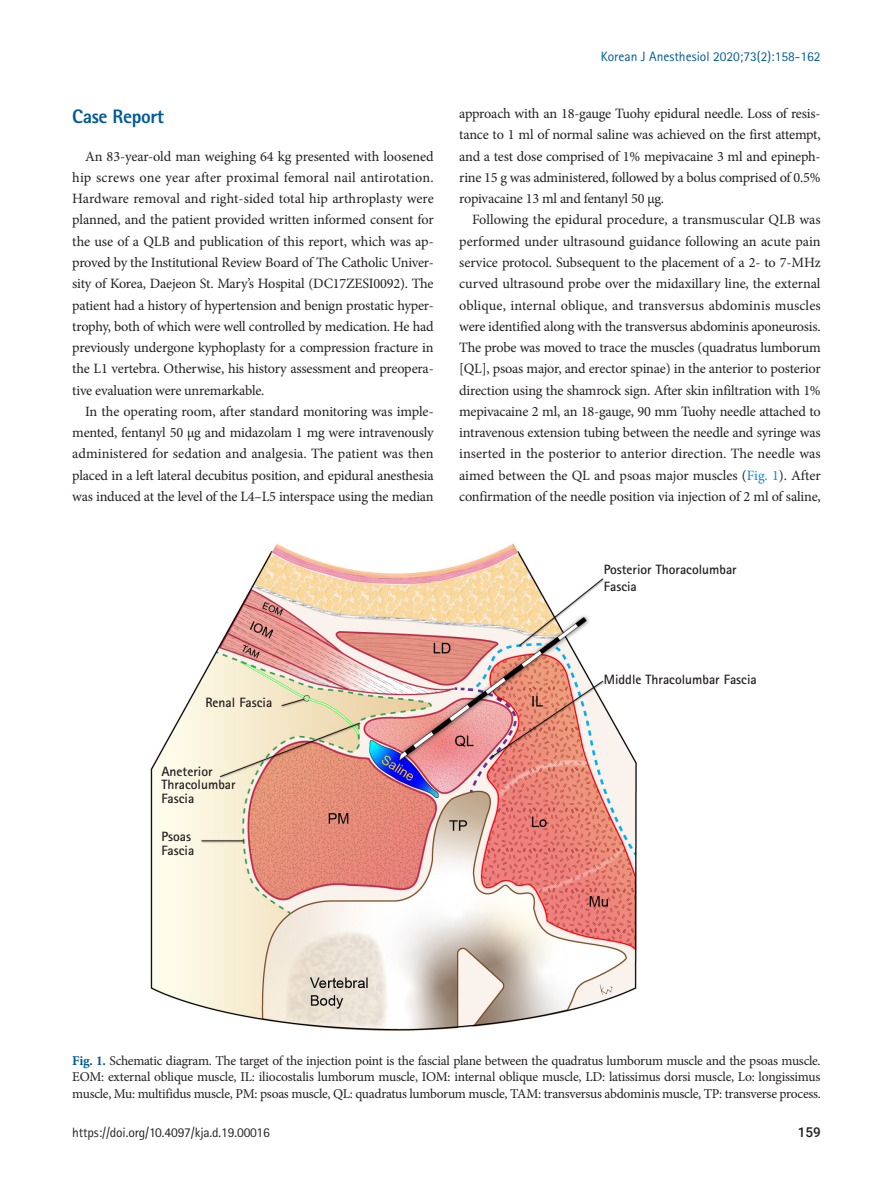
<style>
.page{position:relative;width:893px;height:1191px;background:#fff}
.page>*{position:absolute;margin:0;border:0;box-sizing:border-box;transform-origin:0 0}
.body-title{font:800 19.5px "Rotis Sans Serif Std";letter-spacing:-.02em;color:#015a98}
.body{font:14.25px/21.3px "Minion Pro";letter-spacing:-.015em;color:#231f20;text-align:justify}
.fig-caption{font:13.5px/16.5px "Minion Pro";letter-spacing:-.02em;color:#231f20;text-align:justify}
.Picture_print{font:700 13.5px/16.2px "Rotis Sans Serif Std";color:#231f20}
.t1{font:13.5px "Rotis Sans Serif Std";letter-spacing:-.01em;color:#231f20}
.t2{font:13.5px "Rotis Sans Serif Std";color:#015a98}
.t3{font:500 13.5px "Roboto";color:#231f20}
.s1{color:#0b88de}
.s2{font-weight:700;color:#015a98}
</style>
<div class="page">
<img style="left:150px;top:543px;width:487px;height:488px">
<div style="left:604px;top:560px;width:165px;height:37px;background:#fff"></div>
<div style="left:604px;top:661px;width:165px;height:38px;background:#fff"></div>
<p class="body-title" style="left:72px;top:103px;width:93px">Case Report</p>
<p class="body" style="left:72px;top:145px;width:363px;text-indent:13px">An 83-year-old man weighing 64 kg presented with loosened hip screws one year after proximal femoral nail antirotation.<br>Hardware removal and right-sided total hip arthroplasty were planned, and the patient provided written informed consent for the use of a QLB and publication of this report, which was ap&shy;proved by the Institutional Review Board of The Catholic Univer&shy;sity of Korea, Daejeon St. Mary’s Hospital (DC17ZESI0092). The patient had a history of hypertension and benign prostatic hyper&shy;trophy, both of which were well controlled by medication. He had previously undergone kyphoplasty for a compression fracture in the L1 vertebra. Otherwise, his history assessment and preopera&shy;tive evaluation were unremarkable.</p>
<p class="body" style="left:72px;top:401px;width:363px;text-indent:13px">In the operating room, after standard monitoring was imple&shy;mented, fentanyl 50 µg and midazolam 1 mg were intravenously administered for sedation and analgesia. The patient was then placed in a left lateral decubitus position, and epidural anesthesia was induced at the level of the L4–L5 interspace using the median</p>
<p class="t2" style="left:601px;top:49px;width:221px">Korean J Anesthesiol 2020;73(2):158-162</p>
<p class="body" style="left:459px;top:103px;width:363px">approach with an 18-gauge Tuohy epidural needle. Loss of resis&shy;tance to 1 ml of normal saline was achieved on the first attempt, and a test dose comprised of 1% mepivacaine 3 ml and epineph&shy;rine 15 g was administered, followed by a bolus comprised of 0.5% ropivacaine 13 ml and fentanyl 50 µg.</p>
<p class="body" style="left:459px;top:209px;width:363px;text-indent:13px">Following the epidural procedure, a transmuscular QLB was performed under ultrasound guidance following an acute pain service protocol. Subsequent to the placement of a 2- to 7-MHz curved ultrasound probe over the midaxillary line, the external oblique, internal oblique, and transversus abdominis muscles were identified along with the transversus abdominis aponeurosis.<br>The probe was moved to trace the muscles (quadratus lumborum [QL], psoas major, and erector spinae) in the anterior to posterior direction using the shamrock sign. After skin infiltration with 1% mepivacaine 2 ml, an 18-gauge, 90 mm Tuohy needle attached to intravenous extension tubing between the needle and syringe was inserted in the posterior to anterior direction. The needle was aimed between the QL and psoas major muscles (<span class="s1">Fig. 1</span>). After confirmation of the needle position via injection of 2 ml of saline,</p>
<p class="Picture_print" style="left:604px;top:561px;width:134px">Posterior Thoracolumbar<br>Fascia</p>
<p class="Picture_print" style="left:205px;top:694px;width:68px">Renal Fascia</p>
<p class="Picture_print" style="left:161px;top:762px;width:53px">Aneterior</p>
<p class="Picture_print" style="left:161px;top:777px;width:76px;line-height:13.5px">Thracolumbar<br>Fascia</p>
<p class="Picture_print" style="left:161px;top:828px;width:31px">Psoas</p>
<p class="Picture_print" style="left:161px;top:841px;width:34px">Fascia</p>
<p class="Picture_print" style="left:604px;top:670px;width:154px">Middle Thracolumbar Fascia</p>
<p class="fig-caption" style="left:72px;top:1052px;width:750px"><span class="s2">Fig. 1.</span> Schematic diagram. The target of the injection point is the fascial plane between the quadratus lumborum muscle and the psoas muscle.<br>EOM: external oblique muscle, IL: iliocostalis lumborum muscle, IOM: internal oblique muscle, LD: latissimus dorsi muscle, Lo: longissimus muscle, Mu: multifidus muscle, PM: psoas muscle, QL: quadratus lumborum muscle, TAM: transversus abdominis muscle, TP: transverse process.</p>
<p class="t1" style="left:72px;top:1124px;width:199px">https://doi.org/10.4097/kja.d.19.00016</p>
<p class="t3" style="left:798px;top:1123px;width:25px">159</p>
</div>
